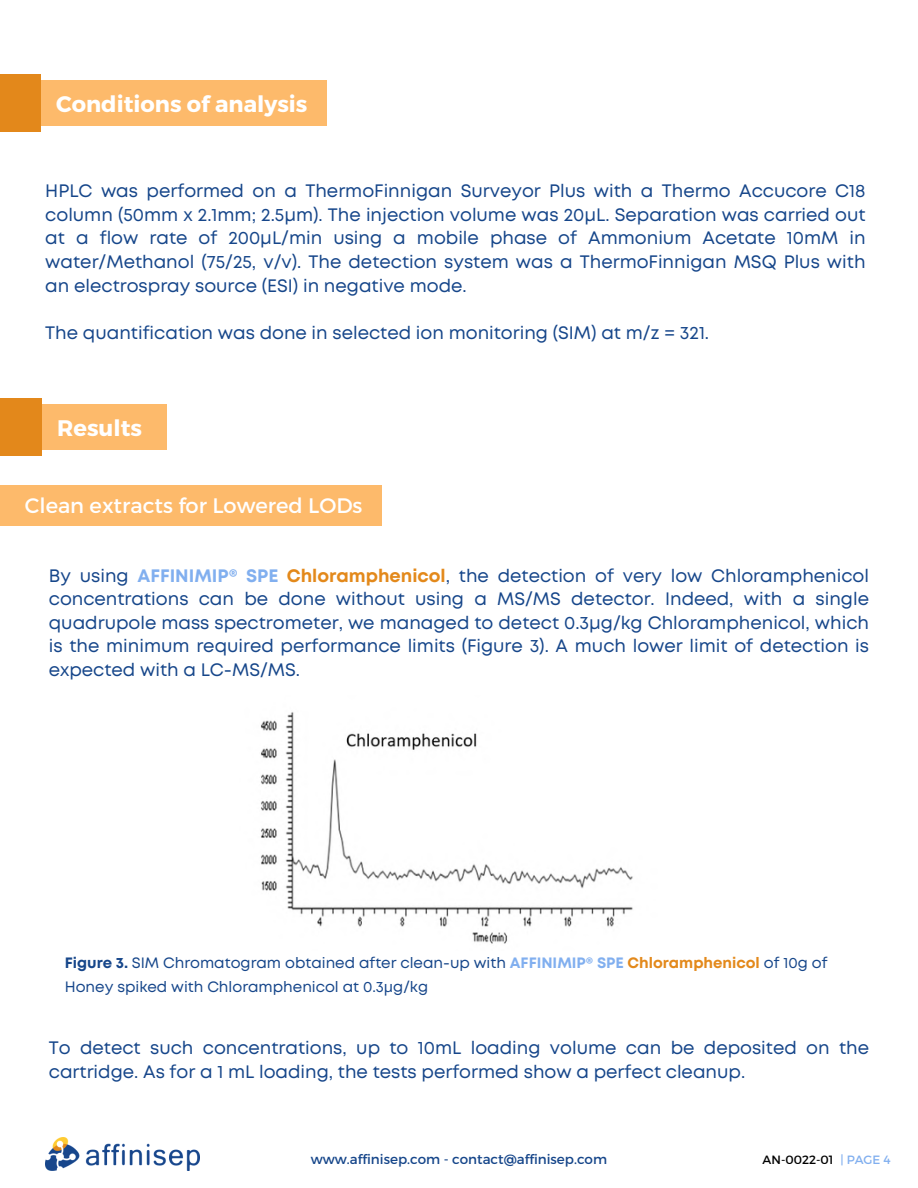
<style>
.page{position:relative;width:918px;height:1188px;background:#fff}
.page>*{position:absolute;margin:0;border:0;box-sizing:border-box;transform-origin:0 0}
.t1{font:700 22.5px "Montserrat";color:#fff}
.t2{font:21px "Montserrat";color:#fff}
.t3{font:18px/23.7px "Mont";color:#16468a;text-align:justify}
.t4{font:15px/23.7px "Mont";color:#16468a}
.t5{font:13.5px "Montserrat";color:#16468a}
.t6{font:12px "Montserrat";color:#000}
.t7{font:12px "Montserrat";color:#81afef}
.s1{font-weight:700;color:#81afef}
.s2{font-weight:700;color:#e3891b}
.s3{font-weight:700}
.s4{font-family:"Noto Sans"}
</style>
<div class="page">
<img style="left:45px;top:1137px;width:154px;height:34px">
<img style="left:261px;top:712px;width:372px;height:232px">
<div style="left:0;top:404px;width:166px;height:46px;background:#fdba6b"></div>
<div style="left:0;top:398px;width:42px;height:58px;background:#e3881b"></div>
<div style="left:0;top:485px;width:381px;height:41px;background:#fdba6b"></div>
<div style="left:0;top:80px;width:327px;height:46px;background:#fdba6b"></div>
<div style="left:0;top:74px;width:41px;height:58px;background:#e3881b"></div>
<p class="t1" style="left:56px;top:89px;width:253px">Conditions of analysis</p>
<p class="t3" style="left:45px;top:180px;width:822px">HPLC was performed on a ThermoFinnigan Surveyor Plus with a Thermo Accucore C18 column (50mm x 2.1mm; 2.5μm). The injection volume was 20μL. Separation was carried out at a flow rate of 200μL/min using a mobile phase of Ammonium Acetate 10mM in water/Methanol (75/25, v/v). The detection system was a ThermoFinnigan MSQ Plus with an electrospray source (ESI) in negative mode.</p>
<p class="t3" style="left:45px;top:322px;width:665px">The quantification was done in selected ion monitoring (SIM) at m/z = 321.</p>
<p class="t1" style="left:57px;top:413px;width:86px">Results</p>
<p class="t2" style="left:25px;top:492px;width:339px">Clean extracts for Lowered LODs</p>
<p class="t3" style="left:49px;top:565px;width:822px">By using <span class="s1">AFFINIMIP® SPE</span> <span class="s2">Chloramphenicol</span>, the detection of very low Chloramphenicol concentrations can be done without using a MS/MS detector. Indeed, with a single quadrupole mass spectrometer, we managed to detect 0.3μg/kg Chloramphenicol, which is the minimum required performance limits (Figure 3). A much lower limit of detection is expected with a LC-MS/MS.</p>
<p class="t4" style="left:65px;top:952px;width:764px"><span class="s3">Figure 3.</span> SIM Chromatogram obtained after clean-up with <span class="s1">AFFINIMIP® SPE</span> <span class="s2">Chloramphenicol</span> of 10g of<br>Honey spiked with Chloramphenicol at 0.3<span class="s4">µ</span>g/kg</p>
<p class="t3" style="left:49px;top:1037px;width:822px">To detect such concentrations, up to 10mL loading volume can be deposited on the cartridge. As for a 1 mL loading, the tests performed show a perfect cleanup.</p>
<p class="t5" style="left:311px;top:1150px;width:298px">www.affinisep.com - contact@affinisep.com</p>
<p class="t6" style="left:763px;top:1152px;width:72px">AN-0022-01</p>
<p class="t7" style="left:840px;top:1152px;width:52px">| PAGE 4</p>
</div>
